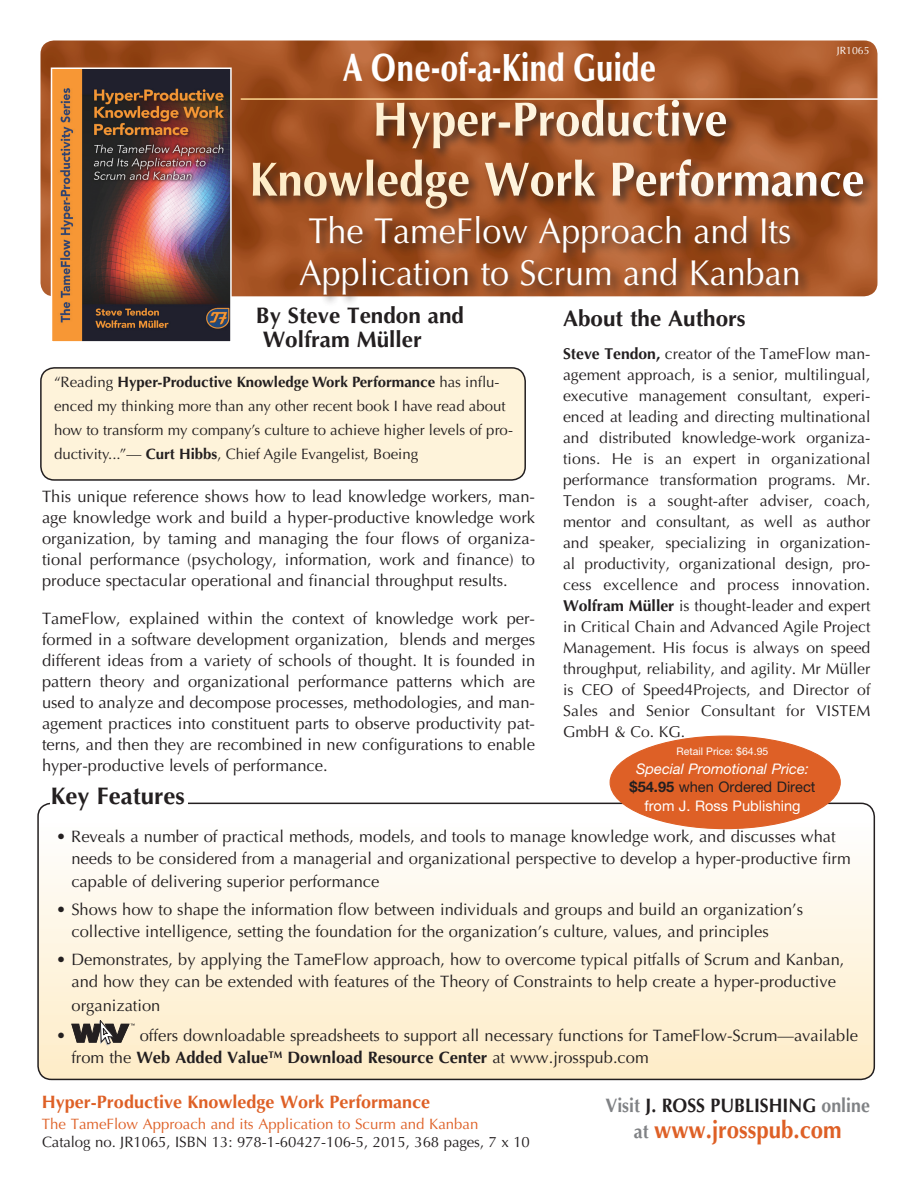
<style>
.page{position:relative;width:918px;height:1188px;background:#fff}
.page>*{position:absolute;margin:0;border:0;box-sizing:border-box;transform-origin:0 0}
.t1{font:700 48px/60px "Optima LT Std";color:#fff;text-align:center;scale:.95 1}
.t2{font:900 39px "Optima LT Std";color:#fff;scale:.75 1}
.t3{font:36px/42px "Optima LT Std";color:#fff;scale:.95 1}
.t4{font:700 24.45px "Optima LT Std";color:#de6026;scale:.91 1}
.t5{font:700 24px "Optima LT Std";color:#231f20}
.t6{font:700 22.5px/24px "Optima LT Std";color:#231f20}
.t7{font:700 19.5px "Optima LT Std";color:#231f20;scale:.91 1}
.t8{font:700 18px "Optima LT Std";color:#de6026}
.t9{font:16.5px/21px "Optima LT Std";color:#231f20}
.t10{font:15.75px/21px "Optima LT Std";letter-spacing:.01em;color:#231f20;text-align:justify}
.t11{font:15px/24px "Optima LT Std";color:#231f20}
.t12{font:15px "Optima LT Std";color:#de6026}
.t13{font:italic 14.55px/18.8px "Helvetica Neue LT Std";color:#fff;text-align:center}
.t14{font:10.5px "Helvetica Neue LT Std";color:#fff}
.t15{font:10.5px "Optima LT Std";color:#fff}
.s1{font-weight:700}
.s2{font-weight:700;font-style:normal;color:#231f20}
.s3{font-style:normal;color:#231f20}
.s4{font-style:normal}
.s5{color:#808285}
.s6{font-size:19.5px;color:#808285}
</style>
<div class="page">
<img style="left:40px;top:40px;width:838px;height:256px">
<hr style="left:241px;top:98px;width:640px;height:2px;background:#fff">
<svg style="left:38px;top:803px;width:836px;height:276px"></svg>
<div style="left:37px;top:803px;width:838px;height:277px;border:2px solid #231f20;border-radius:13px"></div>
<div style="left:50px;top:802px;width:138px;height:10px;background:#fff"></div>
<svg style="left:71px;top:1019px;width:64px;height:27px"></svg>
<div style="left:250px;top:97px;width:626px;height:210px;background:#231f20;opacity:.75"></div>
<div style="left:610px;top:736px;width:230px;height:93px;background:#de6026;border-radius:50%"></div>
<div style="left:41px;top:368px;width:484px;height:112px;background:#fef3da;border-radius:14px"></div>
<div style="left:40px;top:367px;width:486px;height:114px;border:2px solid #231f20;border-radius:14px"></div>
<img style="left:54px;top:71px;width:175px;height:269px">
<div style="left:51px;top:68px;width:181px;height:275px;border:2px solid #fff"></div>
<p class="t15" style="left:837px;top:45px;width:34px">JR1065</p>
<h2 class="t2" style="left:343px;top:45px;width:419px">A One-of-a-Kind Guide</h2>
<h1 class="t1" style="left:250px;top:90px;width:649px">Hyper-Productive<br>Knowledge Work Performance</h1>
<h3 class="t3" style="left:299px;top:210px;width:530px">The TameFlow Approach and Its<br>Application to Scrum and Kanban</h3>
<h3 class="t6" style="left:563px;top:307px;width:184px">About the Authors</h3>
<p class="t10" style="left:563px;top:343px;width:309px"><span class="s1">Steve Tendon,</span> creator of the TameFlow man&shy;agement approach, is a senior, multilingual, executive management consultant, experi&shy;enced at leading and directing multinational and distributed knowledge-work organiza&shy;tions. He is an expert in organizational performance transformation programs. Mr.<br>Tendon is a sought-after adviser, coach, mentor and consultant, as well as author and speaker, specializing in organization&shy;al productivity, organizational design, pro&shy;cess excellence and process innovation.<br><span class="s1">Wolfram Müller</span> is thought-leader and expert in Critical Chain and Advanced Agile Project Management. His focus is always on speed throughput, reliability, and agility. Mr Müller is CEO of Speed4Projects, and Director of Sales and Senior Consultant for VISTEM GmbH &amp; Co. KG.</p>
<p class="t14" style="left:677px;top:745px;width:93px">Retail Price: $64.95</p>
<p class="t13" style="left:630px;top:759px;width:187px">Special Promotional Price: <span class="s2">$54.95</span> <span class="s3">when Ordered Direct </span><span class="s4">from J. Ross Publishing</span></p>
<h3 class="t6" style="left:263px;top:304px;width:203px;text-indent:-7px">By Steve Tendon and<br>Wolfram Müller</h3>
<p class="t11" style="left:54px;top:370px;width:460px">“Reading <span class="s1">Hyper-Productive Knowledge Work Performance</span> has influ&shy;enced my thinking more than any other recent book I have read about how to transform my company’s culture to achieve higher levels of pro&shy;ductivity...”— <span class="s1">Curt Hibbs</span>, Chief Agile Evangelist, Boeing</p>
<p class="t9" style="left:42px;top:487px;width:495px;text-align:justify">This unique reference shows how to lead knowledge workers, man&shy;age knowledge work and build a hyper-productive knowledge work organization, by taming and managing the four flows of organiza&shy;tional performance (psychology, information, work and finance) to produce spectacular operational and financial throughput results.</p>
<p class="t9" style="left:42px;top:608px;width:495px;text-align:justify">TameFlow, explained within the context of knowledge work per&shy;formed in a software development organization, blends and merges different ideas from a variety of schools of thought. It is founded in pattern theory and organizational performance patterns which are used to analyze and decompose processes, methodologies, and man&shy;agement practices into constituent parts to observe productivity pat&shy;terns, and then they are recombined in new configurations to enable hyper-productive levels of performance.</p>
<h3 class="t5" style="left:51px;top:781px;width:136px">Key Features</h3>
<p class="t9" style="left:71px;top:825px;width:781px;line-height:22.5px;text-indent:-15px">• Reveals a number of practical methods, models, and tools to manage knowledge work, and discusses what needs to be considered from a managerial and organizational perspective to develop a hyper-productive firm capable of delivering superior performance</p>
<p class="t9" style="left:71px;top:898px;width:733px;line-height:22.5px;text-indent:-15px">• Shows how to shape the information flow between individuals and groups and build an organization’s collective intelligence, setting the foundation for the organization’s culture, values, and principles</p>
<p class="t9" style="left:56px;top:948px;width:790px;line-height:22.5px;text-align:center">• Demonstrates, by applying the TameFlow approach, how to overcome typical pitfalls of Scrum and Kanban, and how they can be extended with features of the Theory of Constraints to help create a hyper-productive</p>
<p class="t9" style="left:72px;top:996px;width:90px">organization</p>
<p class="t9" style="left:56px;top:1025px;width:11px">•</p>
<p class="t9" style="left:71px;top:1024px;width:788px;line-height:22.5px;text-indent:68px">offers downloadable spreadsheets to support all necessary functions for TameFlow-Scrum—available from the <span class="s1">Web Added Value</span><sup>TM</sup> <span class="s1">Download Resource Center</span> at www.jrosspub.com</p>
<p class="t7" style="left:606px;top:1094px;width:292px"><span class="s5">Visit</span> J. ROSS PUBLISHING <span class="s5">online</span></p>
<h3 class="t4" style="left:634px;top:1115px;width:230px"><span class="s6">at</span> www.jrosspub.com</h3>
<p class="t8" style="left:42px;top:1092px;width:390px">Hyper-Productive Knowledge Work Performance</p>
<p class="t12" style="left:42px;top:1115px;width:438px">The TameFlow Approach and its Application to Scurm and Kanban</p>
<p class="t11" style="left:42px;top:1130px;width:489px">Catalog no. JR1065, ISBN 13: 978-1-60427-106-5, 2015, 368 pages, 7 x 10</p>
</div>
